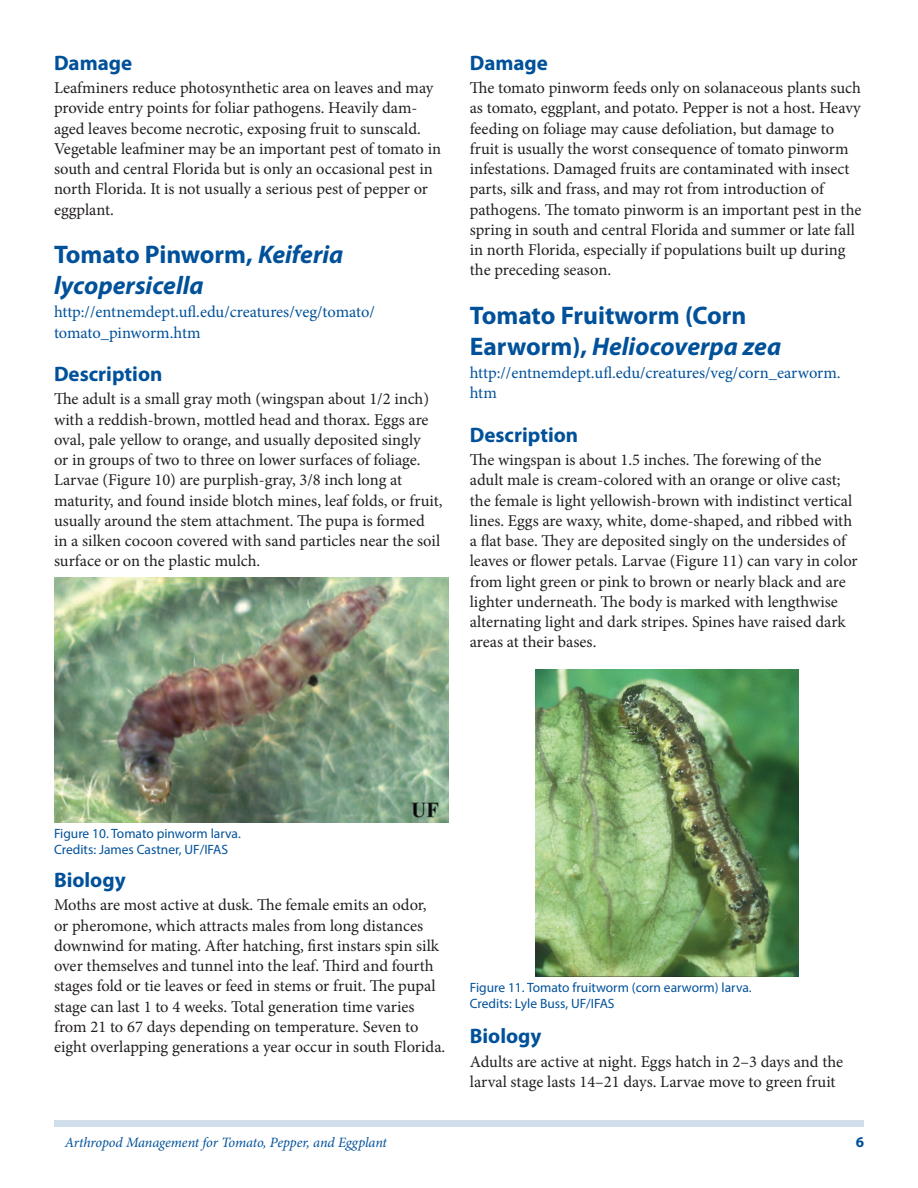
<style>
.page{position:relative;width:918px;height:1188px;background:#fff}
.page>*{position:absolute;margin:0;border:0;box-sizing:border-box;transform-origin:0 0}
.SectionHeading0{font:700 25.5px/30.6px "Myriad Pro";color:#01519a}
.SectionHeading0-2{font:italic 700 25.5px/30.6px "Myriad Pro";color:#01519a}
.SectionHeading1{font:700 21px "Myriad Pro";color:#01519a}
.Paragraph{font:16.5px/20.2px "Minion Pro";letter-spacing:-.005em;color:#231f20}
.Paragraph-2{font:16.5px/20.2px "Minion Pro";letter-spacing:-.005em;color:#01519a}
.t1{font:700 15px "Myriad Pro";color:#01519a}
.RunningTitleItalics{font:italic 14.25px "Minion Pro";letter-spacing:-.01em;color:#01519a}
.t2{font:13.5px/16.5px "Myriad Pro";color:#01519a}
.s1{font-style:normal}
.s2{font-style:italic}
</style>
<div class="page">
<div style="left:54px;top:1120px;width:810px;height:7px;background:#d0deeb"></div>
<img style="left:54px;top:578px;width:394px;height:244px">
<img style="left:536px;top:670px;width:262px;height:306px">
<p class="SectionHeading1" style="left:54px;top:49px;width:80px">Damage</p>
<p class="Paragraph" style="left:54px;top:78px;width:389px">Leafminers reduce photosynthetic area on leaves and may provide entry points for foliar pathogens. Heavily dam&shy;aged leaves become necrotic, exposing fruit to sunscald.<br>Vegetable leafminer may be an important pest of tomato in south and central Florida but is only an occasional pest in north Florida. It is not usually a serious pest of pepper or eggplant.</p>
<p class="SectionHeading0-2" style="left:54px;top:239px;width:291px"><span class="s1">Tomato Pinworm,</span> Keiferia lycopersicella</p>
<p class="Paragraph-2" style="left:54px;top:302px;width:322px">http://entnemdept.ufl.edu/creatures/veg/tomato/ tomato_pinworm.htm</p>
<p class="SectionHeading1" style="left:54px;top:360px;width:110px">Description</p>
<p class="Paragraph" style="left:54px;top:389px;width:390px">The adult is a small gray moth (wingspan about 1/2 inch) with a reddish-brown, mottled head and thorax. Eggs are oval, pale yellow to orange, and usually deposited singly<br>or in groups of two to three on lower surfaces of foliage.<br>Larvae (Figure 10) are purplish-gray, 3/8 inch long at maturity, and found inside blotch mines, leaf folds, or fruit, usually around the stem attachment. The pupa is formed in a silken cocoon covered with sand particles near the soil surface or on the plastic mulch.</p>
<p class="SectionHeading1" style="left:470px;top:49px;width:80px">Damage</p>
<p class="Paragraph" style="left:470px;top:78px;width:393px">The tomato pinworm feeds only on solanaceous plants such as tomato, eggplant, and potato. Pepper is not a host. Heavy feeding on foliage may cause defoliation, but damage to fruit is usually the worst consequence of tomato pinworm infestations. Damaged fruits are contaminated with insect parts, silk and frass, and may rot from introduction of pathogens. The tomato pinworm is an important pest in the spring in south and central Florida and summer or late fall in north Florida, especially if populations built up during the preceding season.</p>
<p class="SectionHeading0" style="left:470px;top:299px;width:313px">Tomato Fruitworm (Corn<br>Earworm), <span class="s2">Heliocoverpa zea</span></p>
<p class="Paragraph-2" style="left:470px;top:363px;width:372px">http://entnemdept.ufl.edu/creatures/veg/corn_earworm. htm</p>
<p class="SectionHeading1" style="left:470px;top:421px;width:110px">Description</p>
<p class="Paragraph" style="left:470px;top:450px;width:389px">The wingspan is about 1.5 inches. The forewing of the adult male is cream-colored with an orange or olive cast; the female is light yellowish-brown with indistinct vertical lines. Eggs are waxy, white, dome-shaped, and ribbed with a flat base. They are deposited singly on the undersides of leaves or flower petals. Larvae (Figure 11) can vary in color from light green or pink to brown or nearly black and are lighter underneath. The body is marked with lengthwise alternating light and dark stripes. Spines have raised dark areas at their bases.</p>
<p class="t2" style="left:54px;top:825px;width:188px">Figure 10. Tomato pinworm larva.<br>Credits: James Castner, UF/IFAS</p>
<p class="SectionHeading1" style="left:54px;top:866px;width:73px">Biology</p>
<p class="Paragraph" style="left:54px;top:895px;width:393px">Moths are most active at dusk. The female emits an odor,<br>or pheromone, which attracts males from long distances downwind for mating. After hatching, first instars spin silk over themselves and tunnel into the leaf. Third and fourth stages fold or tie leaves or feed in stems or fruit. The pupal stage can last 1 to 4 weeks. Total generation time varies from 21 to 67 days depending on temperature. Seven to eight overlapping generations a year occur in south Florida.</p>
<p class="t2" style="left:470px;top:979px;width:283px">Figure 11. Tomato fruitworm (corn earworm) larva.<br>Credits: Lyle Buss, UF/IFAS</p>
<p class="SectionHeading1" style="left:470px;top:1023px;width:73px">Biology</p>
<p class="Paragraph" style="left:470px;top:1052px;width:375px">Adults are active at night. Eggs hatch in 2–3 days and the larval stage lasts 14–21 days. Larvae move to green fruit</p>
<p class="RunningTitleItalics" style="left:65px;top:1133px;width:324px">Arthropod Management for Tomato, Pepper, and Eggplant</p>
<p class="t1" style="left:856px;top:1133px;width:10px">6</p>
</div>
